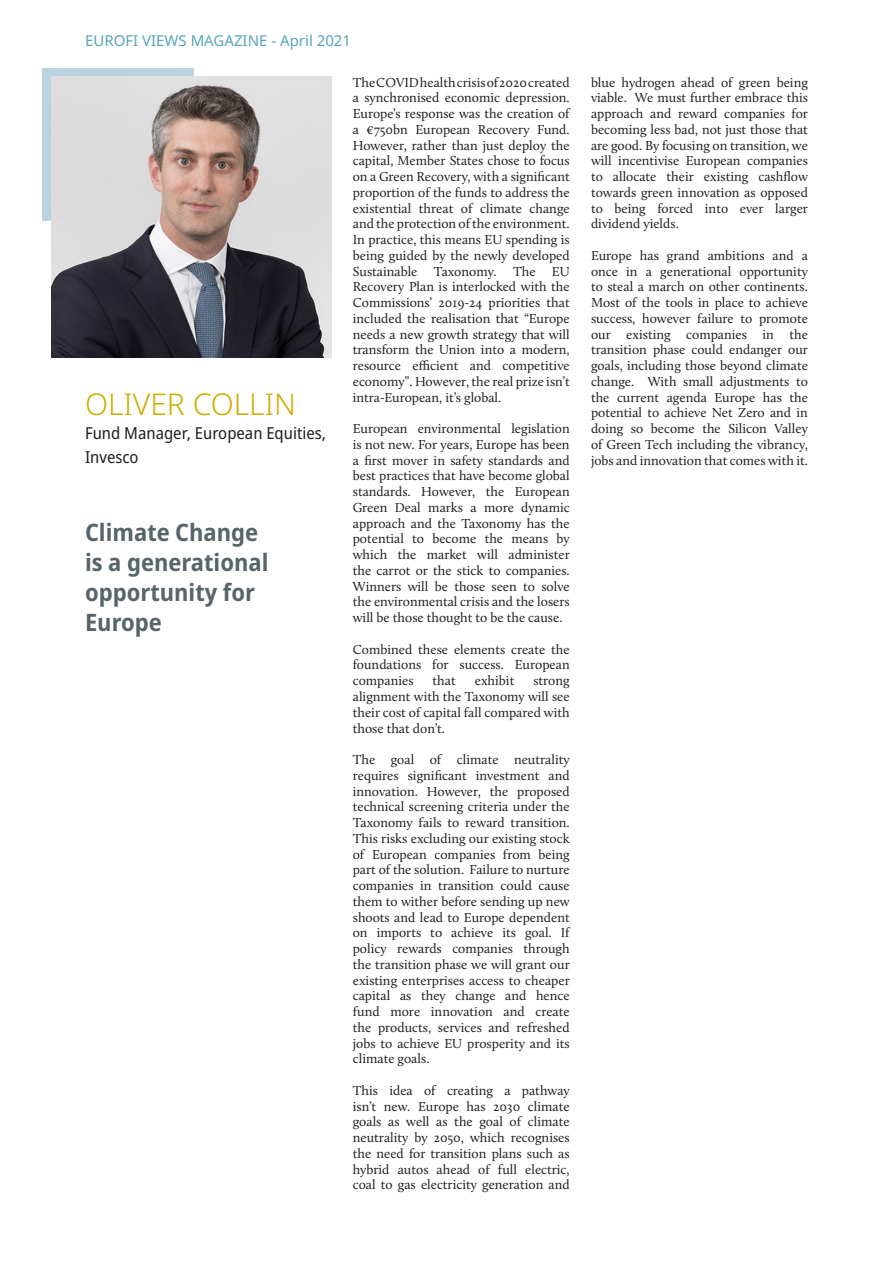
<style>
.page{position:relative;width:893px;height:1263px;background:#fff}
.page>*{position:absolute;margin:0;border:0;box-sizing:border-box;transform-origin:0 0}
.Style_Firstname_Last{font:300 30px "Noto Sans";color:#cead05}
.Style_Titre{font:700 semi-condensed 24px/30px "Noto Sans";color:#57656b}
.Style_Function_Organ{font:semi-condensed 16.5px "Noto Sans";color:#231f20}
.t1{font:15px "Noto Sans";color:#57a5bb}
.Style_Note{font:13.5px/15.8px "Calluna";color:#231f20;text-align:justify}
</style>
<div class="page">
<div style="left:43px;top:68px;width:151px;height:152px;background:#b9d4e0"></div>
<img style="left:51px;top:77px;width:280px;height:280px">
<p class="t1" style="left:85px;top:30px;width:268px">EUROFI VIEWS MAGAZINE - April 2021</p>
<p class="Style_Firstname_Last" style="left:85px;top:383px;width:212px">OLIVER COLLIN</p>
<p class="Style_Function_Organ" style="left:85px;top:421px;width:242px">Fund Manager, European Equities,</p>
<p class="Style_Function_Organ" style="left:85px;top:445px;width:55px">Invesco</p>
<p class="Style_Titre" style="left:85px;top:517px;width:185px">Climate Change is a generational opportunity for<br>Europe</p>
<p class="Style_Note" style="left:353px;top:74px;width:218px">The COVID health crisis of 2020 created a synchronised economic depression.<br>Europe’s response was the creation of a €750bn European Recovery Fund.<br>However, rather than just deploy the capital, Member States chose to focus on a Green Recovery, with a significant proportion of the funds to address the existential threat of climate change and the protection of the environment.<br>In practice, this means EU spending is being guided by the newly developed Sustainable Taxonomy. The EU Recovery Plan is interlocked with the Commissions’ 2019-24 priorities that included the realisation that “Europe needs a new growth strategy that will transform the Union into a modern, resource efficient and competitive economy”. However, the real prize isn’t intra-European, it’s global.</p>
<p class="Style_Note" style="left:353px;top:421px;width:218px">European environmental legislation is not new. For years, Europe has been a first mover in safety standards and best practices that have become global standards. However, the European Green Deal marks a more dynamic approach and the Taxonomy has the potential to become the means by which the market will administer the carrot or the stick to companies.<br>Winners will be those seen to solve the environmental crisis and the losers will be those thought to be the cause.</p>
<p class="Style_Note" style="left:353px;top:641px;width:218px">Combined these elements create the foundations for success. European companies</p>
<p class="Style_Note" style="left:433px;top:673px;width:25px">that</p>
<p class="Style_Note" style="left:475px;top:673px;width:41px">exhibit</p>
<p class="Style_Note" style="left:353px;top:673px;width:218px;text-indent:181px">strong alignment with the Taxonomy will see their cost of capital fall compared with those that don’t.</p>
<p class="Style_Note" style="left:353px;top:751px;width:218px">The goal of climate neutrality requires significant investment and innovation. However, the proposed technical screening criteria under the Taxonomy fails to reward transition.<br>This risks excluding our existing stock of European companies from being part of the solution. Failure to nurture companies in transition could cause them to wither before sending up new shoots and lead to Europe dependent on imports to achieve its goal. If policy rewards companies through the transition phase we will grant our existing enterprises access to cheaper capital as they change and hence fund more innovation and create the products, services and refreshed jobs to achieve EU prosperity and its climate goals.</p>
<p class="Style_Note" style="left:353px;top:1082px;width:218px">This idea of creating a pathway isn’t new. Europe has 2030 climate goals as well as the goal of climate neutrality by 2050, which recognises the need for transition plans such as hybrid autos ahead of full electric, coal to gas electricity generation and</p>
<p class="Style_Note" style="left:591px;top:74px;width:218px">blue hydrogen ahead of green being viable. We must further embrace this approach and reward companies for becoming less bad, not just those that are good. By focusing on transition, we will incentivise European companies to allocate their existing cashflow towards green innovation as opposed to being forced into ever larger dividend yields.</p>
<p class="Style_Note" style="left:591px;top:247px;width:218px">Europe has grand ambitions and a once in a generational opportunity to steal a march on other continents.<br>Most of the tools in place to achieve success, however failure to promote our existing companies in the transition phase could endanger our goals, including those beyond climate change. With small adjustments to the current agenda Europe has the potential to achieve Net Zero and in doing so become the Silicon Valley of Green Tech including the vibrancy, jobs and innovation that comes with it.</p>
</div>
